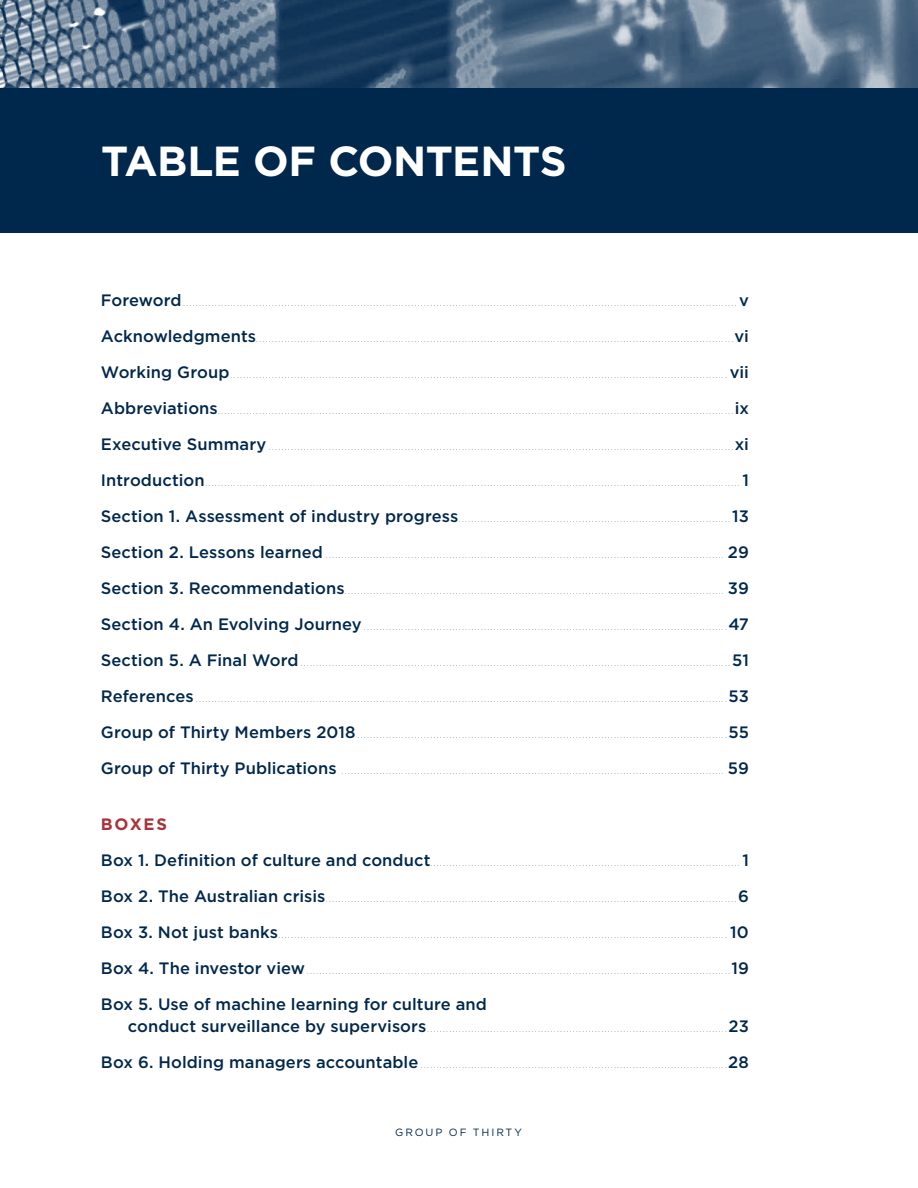
<style>
.page{position:relative;width:918px;height:1188px;background:#fff}
.page>*{position:absolute;margin:0;border:0;box-sizing:border-box;transform-origin:0 0}
.t1{font:700 42px "Gotham";letter-spacing:-.015em;color:#fff}
.t2{font:500 16.5px "Gotham";letter-spacing:.005em;color:#00274c}
.t3{font:700 16.5px "Gotham";letter-spacing:.105em;color:#a73439}
.t4{font:100 12px "Gotham";color:#00274c}
.t5{font:10.5px "Gotham";letter-spacing:.18em;color:#00274c}
.s1{font-weight:500;font-size:16.5px}
</style>
<div class="page">
<img style="left:0;top:0;width:918px;height:89px">
<div style="left:0;top:89px;width:918px;height:144px;background:#00274c"></div>
<h1 class="t1" style="left:101px;top:137px;width:467px">TABLE OF CONTENTS</h1>
<p class="t4" style="left:101px;top:295px;width:650px"><span class="s1">Foreword</span>................................................................................................................................................................................ <span class="s1">v</span></p>
<p class="t4" style="left:101px;top:331px;width:649px"><span class="s1">Acknowledgments</span>.......................................................................................................................................................<span class="s1">vi</span></p>
<p class="t4" style="left:101px;top:367px;width:649px"><span class="s1">Working Group</span>.............................................................................................................................................................. <span class="s1">vii</span></p>
<p class="t4" style="left:101px;top:403px;width:650px"><span class="s1">Abbreviations</span>....................................................................................................................................................................<span class="s1">ix</span></p>
<p class="t4" style="left:101px;top:439px;width:649px"><span class="s1">Executive Summary</span>....................................................................................................................................................<span class="s1">xi</span></p>
<p class="t4" style="left:101px;top:475px;width:649px"><span class="s1">Introduction</span>..........................................................................................................................................................................<span class="s1">1</span></p>
<p class="t4" style="left:101px;top:511px;width:650px"><span class="s1">Section 1. Assessment of industry progress</span>.......................................................................................<span class="s1">13</span></p>
<p class="t4" style="left:101px;top:547px;width:650px"><span class="s1">Section 2. Lessons learned</span>............................................................................................................................... <span class="s1">29</span></p>
<p class="t4" style="left:101px;top:583px;width:650px"><span class="s1">Section 3. Recommendations</span>......................................................................................................................... <span class="s1">39</span></p>
<p class="t4" style="left:101px;top:619px;width:650px"><span class="s1">Section 4. An Evolving Journey</span>....................................................................................................................<span class="s1">47</span></p>
<p class="t4" style="left:101px;top:655px;width:650px"><span class="s1">Section 5. A Final Word</span>.........................................................................................................................................<span class="s1">51</span></p>
<p class="t4" style="left:101px;top:691px;width:650px"><span class="s1">References</span>.........................................................................................................................................................................<span class="s1">53</span></p>
<p class="t4" style="left:101px;top:727px;width:649px"><span class="s1">Group of Thirty Members 2018</span>......................................................................................................................<span class="s1">55</span></p>
<p class="t4" style="left:101px;top:763px;width:649px"><span class="s1">Group of Thirty Publications</span> ......................................................................................................................... <span class="s1">59</span></p>
<h2 class="t3" style="left:101px;top:815px;width:68px">BOXES</h2>
<p class="t4" style="left:101px;top:855px;width:650px"><span class="s1">Box 1. Definition of culture and conduct</span>..................................................................................................<span class="s1">1</span></p>
<p class="t4" style="left:101px;top:891px;width:650px"><span class="s1">Box 2. The Australian crisis</span>...................................................................................................................................<span class="s1">6</span></p>
<p class="t4" style="left:101px;top:927px;width:649px"><span class="s1">Box 3. Not just banks</span>............................................................................................................................................... <span class="s1">10</span></p>
<p class="t4" style="left:101px;top:963px;width:649px"><span class="s1">Box 4. The investor view</span>.......................................................................................................................................<span class="s1">19</span></p>
<h2 class="t2" style="left:101px;top:995px;width:387px">Box 5. Use of machine learning for culture and</h2>
<p class="t4" style="left:128px;top:1022px;width:623px"><span class="s1">conduct surveillance by supervisors</span>................................................................................................<span class="s1">23</span></p>
<p class="t4" style="left:101px;top:1058px;width:650px"><span class="s1">Box 6. Holding managers accountable</span>..................................................................................................<span class="s1">28</span></p>
<p class="t5" style="left:395px;top:1126px;width:128px">GROUP OF THIRTY</p>
</div>
